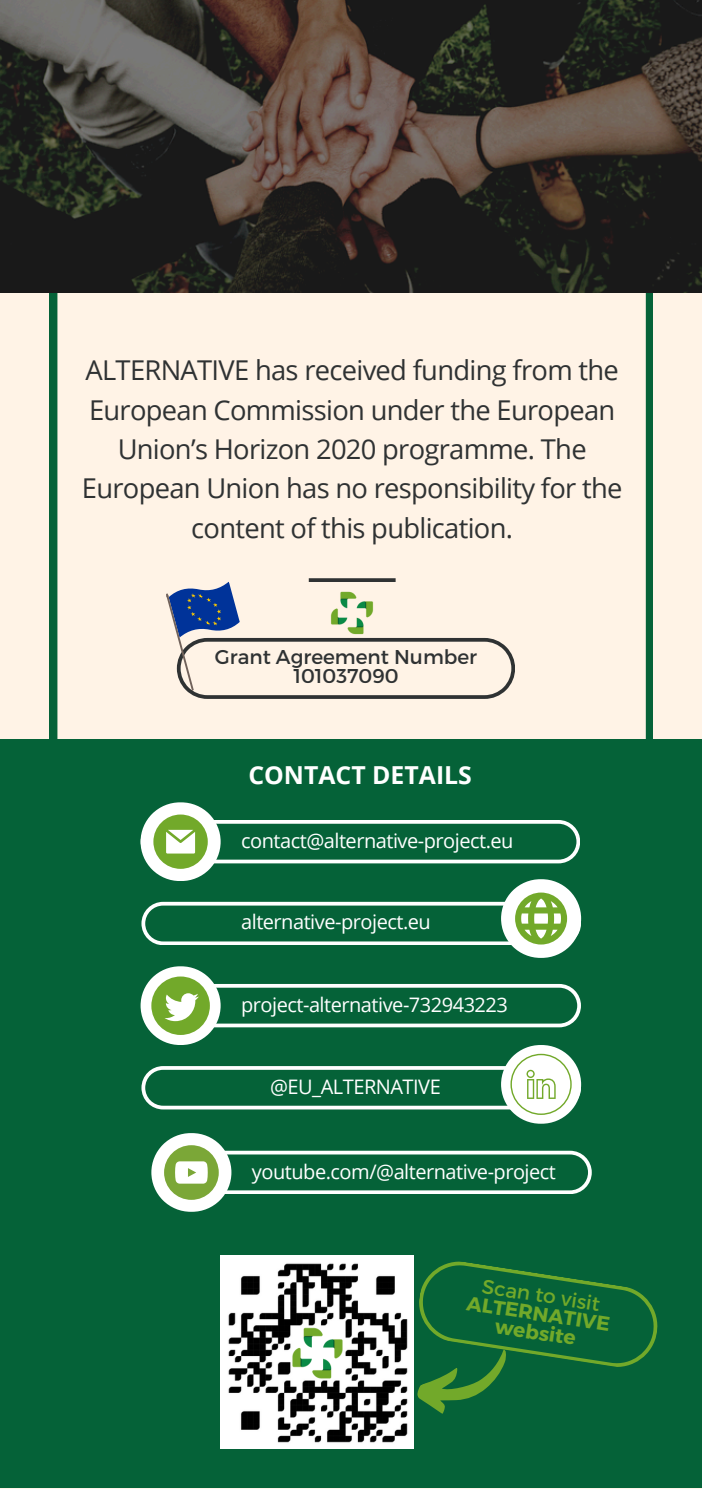
<style>
.page{position:relative;width:702px;height:1489px;background:#fff}
.page>*{position:absolute;margin:0;border:0;box-sizing:border-box;transform-origin:0 0}
.t1{font:27.25px/39.5px "Open Sans";letter-spacing:-.025em;color:#2f3233;text-align:center}
.t2{font:700 24.75px "Open Sans";color:#fff}
.t3{font:20px "Open Sans";letter-spacing:-.025em;color:#fff}
.t4{font:20px/18.8px "Montserrat";color:#2f3233;text-align:center}
.t5{font:20px/37.5px "Montserrat";color:#72a92a;text-align:center}
.t6{font:700 20px "Montserrat";color:#72a92a}
.s1{font-weight:700}
</style>
<div class="page">
<div style="left:0;top:0;width:701px;height:1489px;background:#fff3e6"></div>
<svg style="left:50px;top:292px;width:602px;height:448px"></svg>
<img style="left:0;top:0;width:701px;height:292px">
<svg style="left:135px;top:562px;width:379px;height:137px"></svg>
<div style="left:0;top:740px;width:701px;height:748px;background:#056238"></div>
<img style="left:220px;top:1256px;width:193px;height:192px">
<img style="left:285px;top:1324px;width:64px;height:56px">
<svg style="left:140px;top:802px;width:440px;height:156px"></svg>
<svg style="left:140px;top:966px;width:440px;height:158px"></svg>
<svg style="left:413px;top:1258px;width:245px;height:162px"></svg>
<img style="left:324px;top:584px;width:55px;height:53px">
<svg style="left:151px;top:1133px;width:440px;height:79px"></svg>
<p class="t1" style="left:82px;top:350px;width:542px">ALTERNATIVE has received funding from the European Commission under the European Union’s Horizon 2020 programme. The European Union has no responsibility for the content of this publication.</p>
<h2 class="t4" style="left:215px;top:647px;width:264px">Grant Agreement Number<br>101037090</h2>
<p class="t2" style="left:248px;top:757px;width:225px">CONTACT DETAILS</p>
<p class="t3" style="left:241px;top:827px;width:274px">contact@alternative-project.eu</p>
<p class="t3" style="left:241px;top:908px;width:191px">alternative-project.eu</p>
<p class="t3" style="left:241px;top:991px;width:268px">project-alternative-732943223</p>
<h1 class="t3" style="left:270px;top:1072px;width:172px">@EU_ALTERNATIVE</h1>
<p class="t3" style="left:252px;top:1158px;width:305px">youtube.com/@alternative-project</p>
<p class="t5" style="left:485px;top:1266px;width:120px;rotate:9deg">Scan to visit <span class="s1">website</span></p>
<p class="t6" style="left:469px;top:1289px;width:146px;rotate:9deg">ALTERNATIVE</p>
</div>
